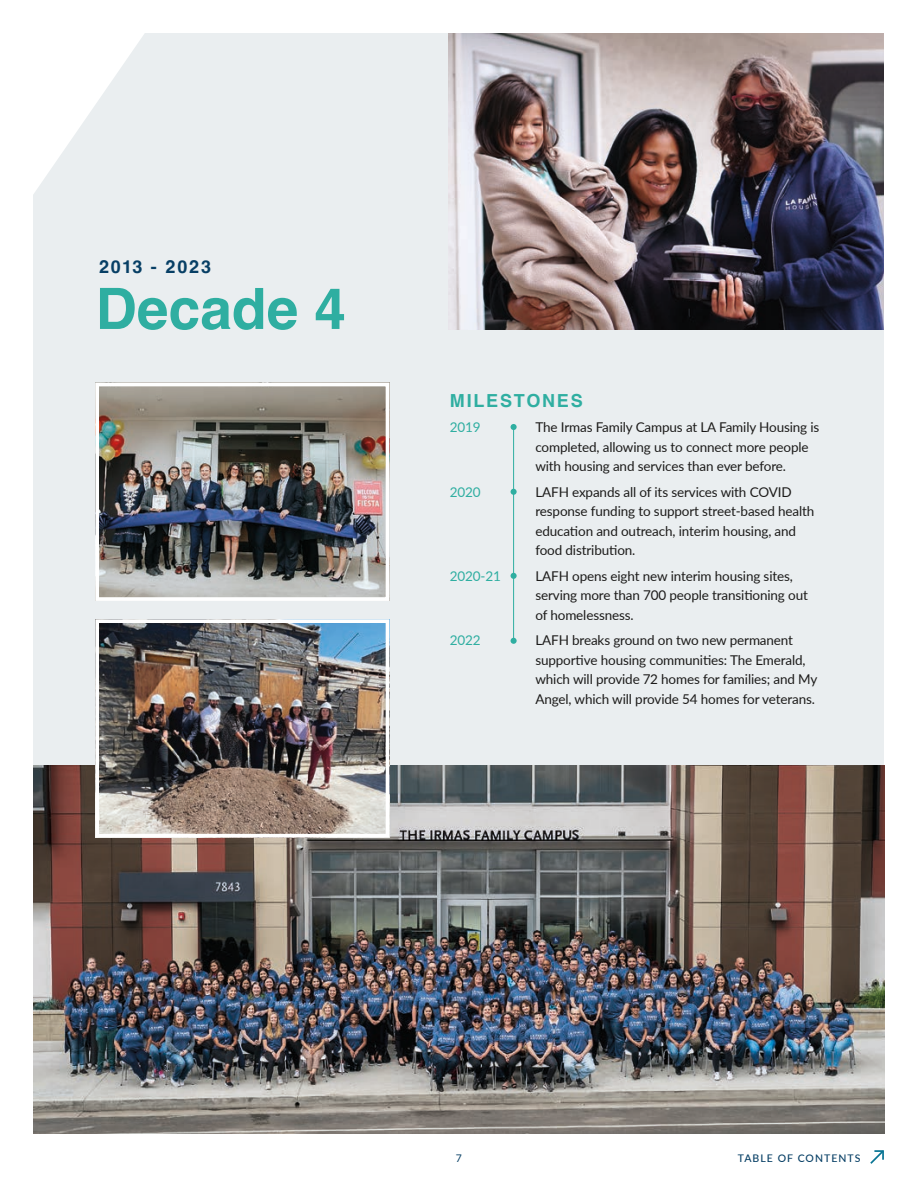
<style>
.page{position:relative;width:918px;height:1188px;background:#fff}
.page>*{position:absolute;margin:0;border:0;box-sizing:border-box;transform-origin:0 0}
.Headline_Small{font:700 57px "Helvetica";color:#2faea1}
.Headline_Small-2{font:700 18px "Helvetica";letter-spacing:.1em;color:#2faea1}
.Headline_Small-3{font:700 18px "Helvetica";letter-spacing:.1em;color:#073f65}
.t1{font:13.5px/19.5px "Lato";letter-spacing:-.01em;color:#1c1b1a}
.t2{font:13.5px "Lato";letter-spacing:-.01em;color:#2faea1}
.t3{font:500 10.5px "Lato";letter-spacing:.1em;color:#073f65}
.t4{font:10.5px "Lato";color:#073f65}
</style>
<div class="page">
<div style="left:34px;top:34px;width:850px;height:1100px;background:#eaeef0"></div>
<svg style="left:33px;top:33px;width:119px;height:186px"></svg>
<img style="left:34px;top:766px;width:850px;height:368px">
<img style="left:100px;top:388px;width:284px;height:208px">
<div style="left:95px;top:383px;width:294px;height:218px;border:4px solid #fff"></div>
<img style="left:100px;top:624px;width:284px;height:209px">
<div style="left:95px;top:619px;width:294px;height:219px;border:4px solid #fff"></div>
<img style="left:449px;top:34px;width:435px;height:296px">
<hr style="left:513px;top:427px;width:1px;height:214px;background:#2faea1">
<svg style="left:511px;top:638px;width:6px;height:6px"></svg>
<svg style="left:511px;top:489px;width:6px;height:6px"></svg>
<svg style="left:511px;top:573px;width:6px;height:6px"></svg>
<svg style="left:511px;top:424px;width:6px;height:6px"></svg>
<svg style="left:870px;top:1150px;width:14px;height:14px"></svg>
<p class="Headline_Small-3" style="left:99px;top:255px;width:113px">2013 - 2023</p>
<p class="Headline_Small" style="left:96px;top:274px;width:252px">Decade 4</p>
<p class="Headline_Small-2" style="left:450px;top:389px;width:134px">MILESTONES</p>
<p class="t2" style="left:450px;top:418px;width:32px">2019</p>
<p class="t1" style="left:535px;top:417px;width:286px">The Irmas Family Campus at LA Family Housing is completed, allowing us to connect more people with housing and services than ever before.</p>
<p class="t2" style="left:450px;top:482px;width:32px">2020</p>
<p class="t1" style="left:535px;top:481px;width:280px">LAFH expands all of its services with COVID response funding to support street-based health education and outreach, interim housing, and food distribution.</p>
<p class="t2" style="left:450px;top:566px;width:53px">2020-21</p>
<p class="t1" style="left:535px;top:565px;width:274px">LAFH opens eight new interim housing sites, serving more than 700 people transitioning out of homelessness.</p>
<p class="t2" style="left:450px;top:631px;width:32px">2022</p>
<p class="t1" style="left:535px;top:630px;width:284px">LAFH breaks ground on two new permanent supportive housing communities: The Emerald, which will provide 72 homes for families; and My Angel, which will provide 54 homes for veterans.</p>
<p class="t4" style="left:456px;top:1150px;width:8px">7</p>
<p class="t3" style="left:738px;top:1151px;width:124px">TABLE OF CONTENTS</p>
</div>
